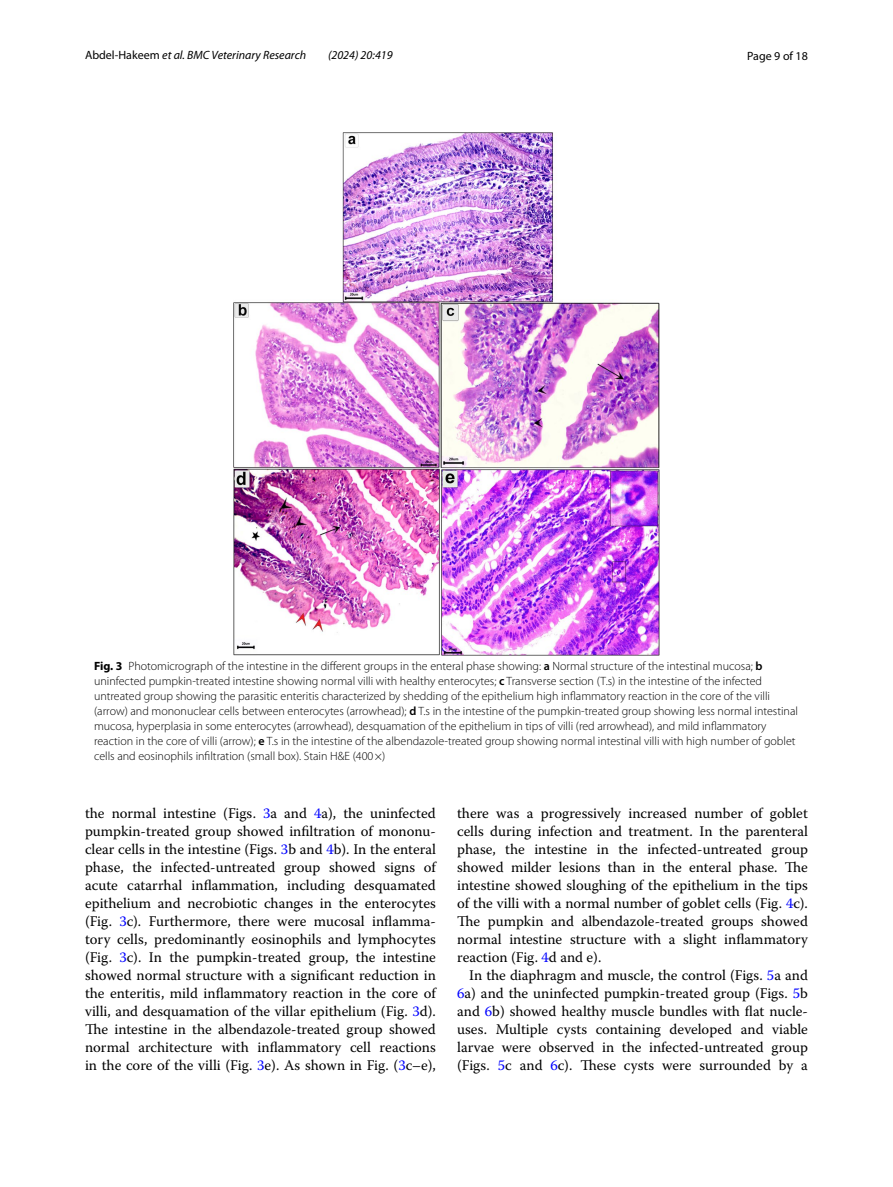
<style>
.page{position:relative;width:893px;height:1187px;background:#fff}
.page>*{position:absolute;margin:0;border:0;box-sizing:border-box;transform-origin:0 0}
.t1{font:14.7px/18px "Warnock Pro";color:#000;text-align:justify}
.t2{font:300 12px/15px "Myriad Pro";color:#000}
.t3{font:italic 12px "Myriad Pro";color:#000}
.t4{font:12px "Myriad Pro";color:#000}
.s1{font-style:normal}
.s2{font-weight:700}
.s3{font-weight:600}
.s4{color:#00f}
</style>
<div class="page">
<img style="left:234px;top:133px;width:425px;height:522px">
<p class="t3" style="left:85px;top:48px;width:223px"><span class="s1">Abdel‑Hakeem</span> et al. BMC Veterinary Research</p>
<p class="t3" style="left:328px;top:48px;width:66px">(2024) 20:419</p>
<p class="t4" style="left:747px;top:48px;width:62px">Page 9 of 18</p>
<p class="t2" style="left:94px;top:659px;width:705px"><span class="s2">Fig. 3</span> Photomicrograph of the intestine in the different groups in the enteral phase showing: <span class="s3">a</span> Normal structure of the intestinal mucosa; <span class="s3">b </span>uninfected pumpkin-treated intestine showing normal villi with healthy enterocytes; <span class="s3">c</span> Transverse section (T.s) in the intestine of the infected untreated group showing the parasitic enteritis characterized by shedding of the epithelium high inflammatory reaction in the core of the villi (arrow) and mononuclear cells between enterocytes (arrowhead); <span class="s3">d</span> T.s in the intestine of the pumpkin-treated group showing less normal intestinal mucosa, hyperplasia in some enterocytes (arrowhead), desquamation of the epithelium in tips of villi (red arrowhead), and mild inflammatory reaction in the core of villi (arrow); <span class="s3">e</span> T.s in the intestine of the albendazole-treated group showing normal intestinal villi with high number of goblet cells and eosinophils infiltration (small box). Stain H&amp;E (400×)</p>
<p class="t1" style="left:85px;top:803px;width:352px">the normal intestine (Figs. <span class="s4">3</span>a and <span class="s4">4</span>a), the uninfected pumpkin-treated group showed infiltration of mononu&shy;clear cells in the intestine (Figs. <span class="s4">3</span>b and <span class="s4">4</span>b). In the enteral phase, the infected-untreated group showed signs of acute catarrhal inflammation, including desquamated epithelium and necrobiotic changes in the enterocytes (Fig. <span class="s4">3</span>c). Furthermore, there were mucosal inflamma&shy;tory cells, predominantly eosinophils and lymphocytes (Fig. <span class="s4">3</span>c). In the pumpkin-treated group, the intestine showed normal structure with a significant reduction in the enteritis, mild inflammatory reaction in the core of villi, and desquamation of the villar epithelium (Fig. <span class="s4">3</span>d).<br>The intestine in the albendazole-treated group showed normal architecture with inflammatory cell reactions in the core of the villi (Fig. <span class="s4">3</span>e). As shown in Fig. (<span class="s4">3</span>c–e),</p>
<p class="t1" style="left:457px;top:803px;width:352px">there was a progressively increased number of goblet cells during infection and treatment. In the parenteral phase, the intestine in the infected-untreated group showed milder lesions than in the enteral phase. The intestine showed sloughing of the epithelium in the tips of the villi with a normal number of goblet cells (Fig. <span class="s4">4</span>c).<br>The pumpkin and albendazole-treated groups showed normal intestine structure with a slight inflammatory reaction (Fig. <span class="s4">4</span>d and e).</p>
<p class="t1" style="left:457px;top:965px;width:352px;text-indent:12px">In the diaphragm and muscle, the control (Figs. <span class="s4">5</span>a and <span class="s4">6</span>a) and the uninfected pumpkin-treated group (Figs. <span class="s4">5</span>b and <span class="s4">6</span>b) showed healthy muscle bundles with flat nucle&shy;uses. Multiple cysts containing developed and viable larvae were observed in the infected-untreated group (Figs. <span class="s4">5</span>c and <span class="s4">6</span>c). These cysts were surrounded by a</p>
</div>
